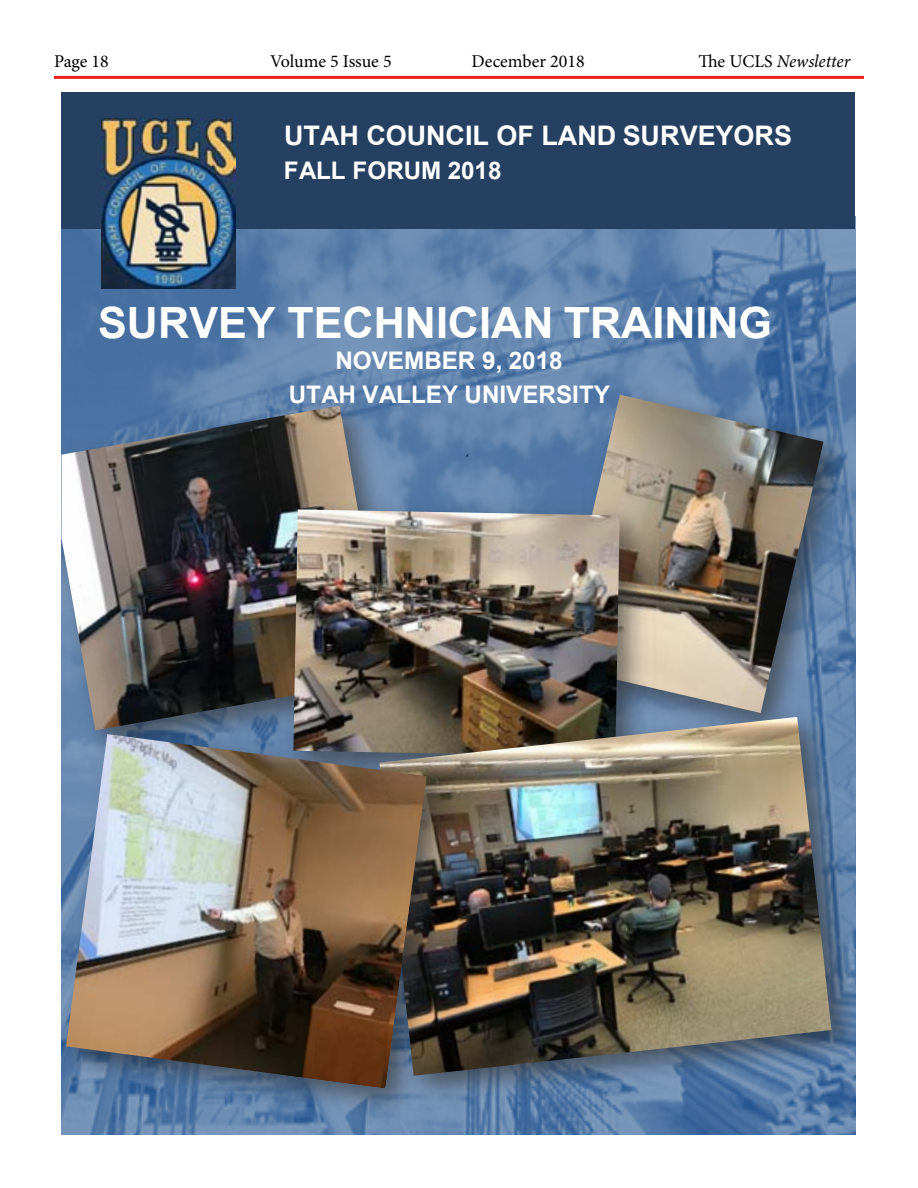
<style>
.page{position:relative;width:918px;height:1188px;background:#fff}
.page>*{position:absolute;margin:0;border:0;box-sizing:border-box;transform-origin:0 0}
.t1{font:700 43.2px "Arial";color:#fff}
.t2{font:700 27px "Arial";color:#fff}
.t3{font:700 24.3px/34px "Arial";color:#fff;text-align:center}
.t4{font:18px "Minion Pro";color:#000}
.t5{font:italic 18px "Minion Pro";letter-spacing:-.005em;color:#000}
.s1{font-style:normal}
</style>
<div class="page">
<hr style="left:54px;top:76px;width:810px;height:3px;background:#ed1d24">
<img style="left:62px;top:228px;width:793px;height:906px">
<div style="left:61px;top:92px;width:794px;height:136px;background:#254061"></div>
<img style="left:62px;top:385px;width:367px;height:104px">
<img style="left:62px;top:406px;width:326px;height:307px">
<img style="left:536px;top:374px;width:319px;height:322px">
<img style="left:557px;top:395px;width:266px;height:301px">
<img style="left:273px;top:489px;width:388px;height:224px">
<img style="left:293px;top:509px;width:327px;height:204px">
<img style="left:359px;top:696px;width:496px;height:421px">
<img style="left:468px;top:717px;width:363px;height:359px">
<img style="left:62px;top:713px;width:406px;height:417px">
<img style="left:66px;top:734px;width:361px;height:354px">
<img style="left:102px;top:118px;width:133px;height:171px">
<p class="t4" style="left:54px;top:49px;width:56px">Page 18</p>
<p class="t4" style="left:270px;top:49px;width:123px">Volume 5 Issue 5</p>
<p class="t4" style="left:472px;top:49px;width:115px">December 2018</p>
<p class="t5" style="left:698px;top:49px;width:153px"><span class="s1">The UCLS</span> Newsletter</p>
<p class="t2" style="left:284px;top:117px;width:509px">UTAH COUNCIL OF LAND SURVEYORS</p>
<p class="t3" style="left:284px;top:153px;width:219px">FALL FORUM 2018</p>
<h1 class="t1" style="left:98px;top:293px;width:676px">SURVEY TECHNICIAN TRAINING</h1>
<p class="t3" style="left:289px;top:343px;width:323px">NOVEMBER 9, 2018<br>UTAH VALLEY UNIVERSITY</p>
</div>
